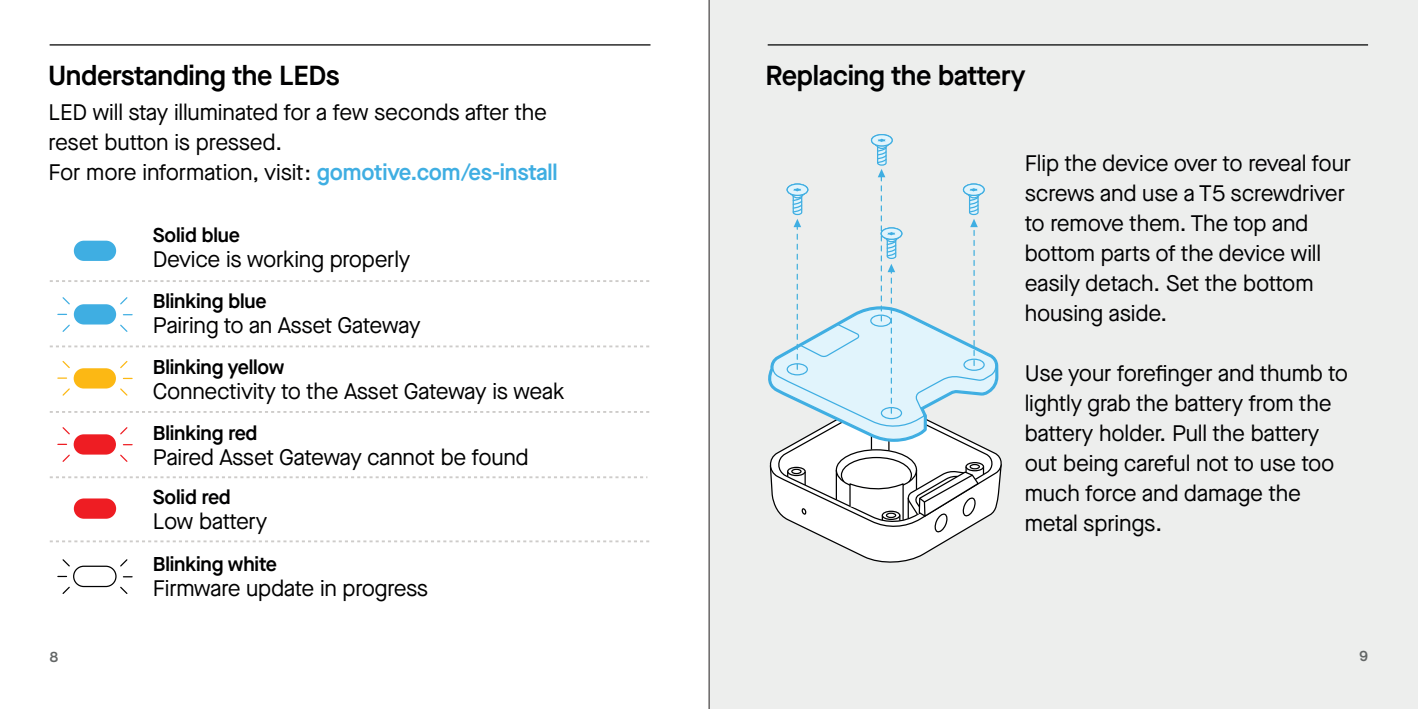
<style>
.page{position:relative;width:1418px;height:709px;background:#fff}
.page>*{position:absolute;margin:0;border:0;box-sizing:border-box;transform-origin:0 0}
.t1{font:600 27.5px "Maison Neue";letter-spacing:-.01em;color:#000001}
.t2{font:22.5px/30px "Maison Neue";letter-spacing:-.01em;color:#000001}
.t3{font:600 20px "Maison Neue";letter-spacing:-.01em;color:#000001}
.t4{font:600 15px "Maison Neue";color:#636666}
.s1{font-weight:600;color:#3faee2}
</style>
<div class="page">
<div style="left:709px;top:0;width:708px;height:709px;background:#edeeed"></div>
<svg style="left:768px;top:134px;width:234px;height:429px"></svg>
<svg style="left:50px;top:280px;width:600px;height:2px"></svg>
<svg style="left:50px;top:345px;width:600px;height:2px"></svg>
<svg style="left:50px;top:411px;width:600px;height:2px"></svg>
<svg style="left:50px;top:476px;width:597px;height:2px"></svg>
<svg style="left:50px;top:540px;width:600px;height:2px"></svg>
<div style="left:74px;top:241px;width:42px;height:20px;background:#3faee2;border-radius:10px"></div>
<div style="left:74px;top:498px;width:42px;height:20px;background:#ee1d23;border-radius:10px"></div>
<div style="left:74px;top:304px;width:42px;height:20px;background:#3faee2;border-radius:10px"></div>
<svg style="left:62px;top:297px;width:8px;height:8px"></svg>
<svg style="left:62px;top:324px;width:8px;height:8px"></svg>
<svg style="left:120px;top:324px;width:8px;height:8px"></svg>
<svg style="left:120px;top:297px;width:8px;height:8px"></svg>
<div style="left:74px;top:368px;width:42px;height:20px;background:#fcb814;border-radius:10px"></div>
<svg style="left:62px;top:361px;width:8px;height:8px"></svg>
<svg style="left:62px;top:388px;width:8px;height:8px"></svg>
<svg style="left:58px;top:377px;width:9px;height:2px"></svg>
<svg style="left:120px;top:388px;width:8px;height:8px"></svg>
<svg style="left:120px;top:361px;width:8px;height:8px"></svg>
<div style="left:74px;top:434px;width:42px;height:20px;background:#ee1d23;border-radius:10px"></div>
<svg style="left:62px;top:427px;width:8px;height:8px"></svg>
<svg style="left:62px;top:454px;width:8px;height:8px"></svg>
<svg style="left:120px;top:454px;width:8px;height:8px"></svg>
<svg style="left:120px;top:427px;width:8px;height:8px"></svg>
<div style="left:73px;top:565px;width:44px;height:22px;border:1px solid #000001;border-radius:10px"></div>
<svg style="left:62px;top:559px;width:8px;height:8px"></svg>
<svg style="left:62px;top:586px;width:8px;height:8px"></svg>
<svg style="left:120px;top:586px;width:8px;height:8px"></svg>
<svg style="left:120px;top:559px;width:8px;height:8px"></svg>
<hr style="left:767px;top:44px;width:600px;height:2px;background:#000001">
<hr style="left:50px;top:44px;width:600px;height:2px;background:#000001">
<hr style="left:708px;top:0;width:1px;height:709px;background:#231f20">
<p class="t1" style="left:48px;top:57px;width:293px">Understanding the LEDs</p>
<p class="t1" style="left:765px;top:57px;width:261px">Replacing the battery</p>
<p class="t2" style="left:49px;top:97px;width:510px">LED will stay illuminated for a few seconds after the reset button is pressed.<br>For more information, visit: <span class="s1">gomotive.com/es-install</span></p>
<p class="t2" style="left:1024px;top:148px;width:328px">Flip the device over to reveal four screws and use a T5 screwdriver to remove them. The top and bottom parts of the device will easily detach. Set the bottom housing aside.</p>
<p class="t2" style="left:1024px;top:358px;width:325px">Use your forefinger and thumb to lightly grab the battery from the battery holder. Pull the battery out being careful not to use too much force and damage the metal springs.</p>
<p class="t3" style="left:153px;top:221px;width:89px">Solid blue</p>
<p class="t2" style="left:153px;top:244px;width:259px">Device is working properly</p>
<p class="t3" style="left:153px;top:287px;width:115px">Blinking blue</p>
<p class="t2" style="left:153px;top:310px;width:269px">Pairing to an Asset Gateway</p>
<p class="t3" style="left:153px;top:352px;width:133px">Blinking yellow</p>
<p class="t2" style="left:153px;top:375px;width:413px">Connectivity to the Asset Gateway is weak</p>
<p class="t3" style="left:153px;top:418px;width:106px">Blinking red</p>
<p class="t2" style="left:153px;top:441px;width:377px">Paired Asset Gateway cannot be found</p>
<p class="t3" style="left:153px;top:483px;width:79px">Solid red</p>
<p class="t2" style="left:153px;top:506px;width:116px">Low battery</p>
<p class="t3" style="left:153px;top:550px;width:126px">Blinking white</p>
<p class="t2" style="left:153px;top:573px;width:277px">Firmware update in progress</p>
<p class="t4" style="left:50px;top:646px;width:10px">8</p>
<p class="t4" style="left:1359px;top:645px;width:10px">9</p>
</div>
